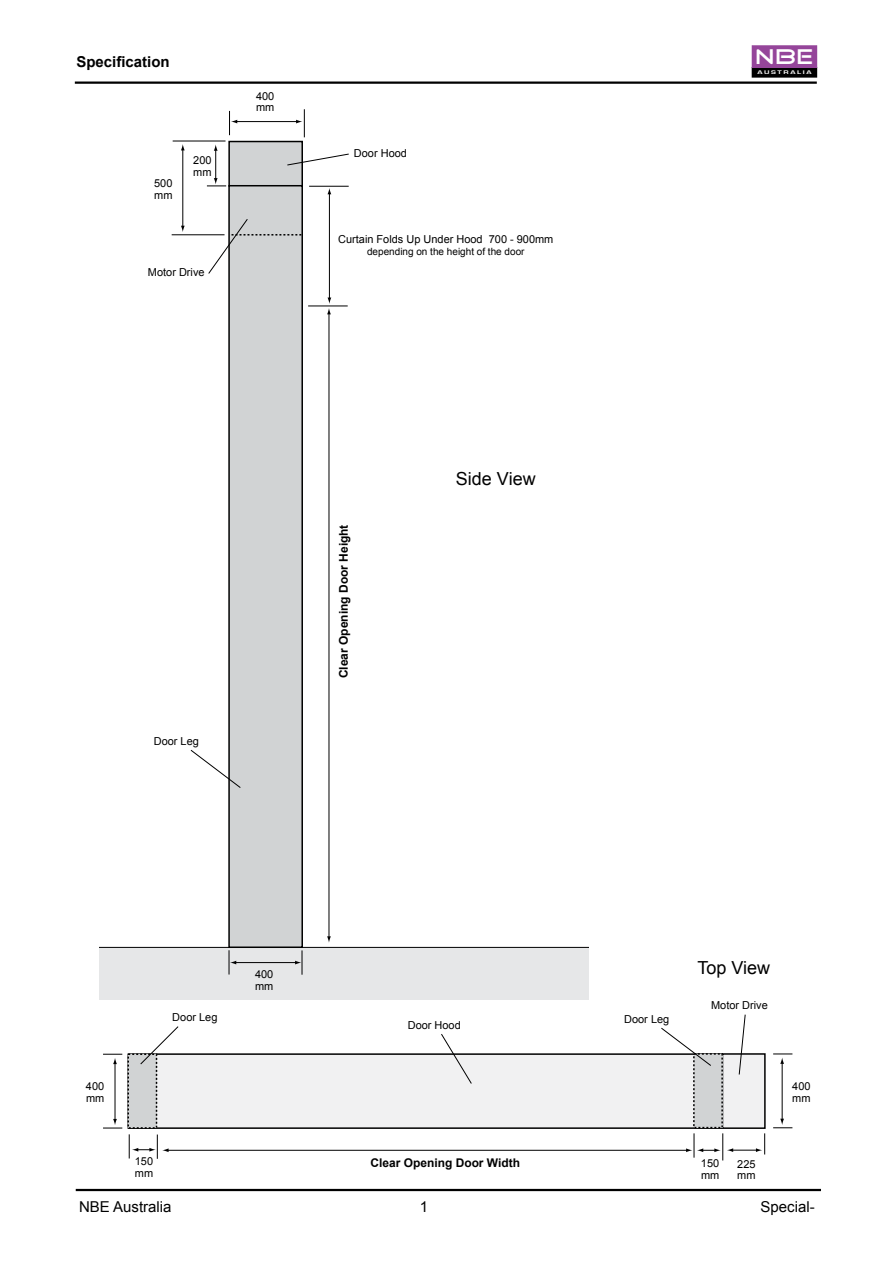
<style>
.page{position:relative;width:893px;height:1263px;background:#fff}
.page>*{position:absolute;margin:0;border:0;box-sizing:border-box;transform-origin:0 0}
.t1{font:21.6px "Good Times";color:#fff;scale:1.1 1}
.t2{font:18px "Arial";color:#000}
.t3{font:15px "Arial";color:#000}
.t4{font:700 15px "Arial";color:#000}
.t5{font:700 12px "Arial";color:#000}
.t6{font:10.95px/12px "Arial";color:#000}
.t7{font:10.05px "Arial";color:#000}
.t8{font:700 5.4px "Eurostile";letter-spacing:.2em;color:#fff;scale:1.5 1}
</style>
<div class="page">
<div style="left:229px;top:142px;width:73px;height:44px;background:#d1d3d4"></div>
<div style="left:228px;top:141px;width:75px;height:46px;border:1px solid #000"></div>
<div style="left:229px;top:186px;width:73px;height:761px;background:#d1d3d4"></div>
<div style="left:228px;top:185px;width:75px;height:763px;border:1px solid #000"></div>
<hr style="left:308px;top:306px;width:40px;height:1px;background:#000">
<hr style="left:173px;top:141px;width:53px;height:1px;background:#000">
<hr style="left:172px;top:234px;width:53px;height:1px;background:#000">
<hr style="left:236px;top:121px;width:61px;height:1px;background:#000">
<svg style="left:229px;top:111px;width:8px;height:24px"></svg>
<svg style="left:296px;top:109px;width:9px;height:28px"></svg>
<hr style="left:182px;top:149px;width:1px;height:78px;background:#000">
<svg style="left:181px;top:226px;width:4px;height:6px"></svg>
<svg style="left:181px;top:144px;width:4px;height:6px"></svg>
<hr style="left:215px;top:149px;width:1px;height:30px;background:#000">
<svg style="left:207px;top:178px;width:19px;height:9px"></svg>
<svg style="left:214px;top:144px;width:4px;height:7px"></svg>
<hr style="left:329px;top:313px;width:1px;height:624px;background:#000">
<hr style="left:329px;top:193px;width:1px;height:106px;background:#000">
<svg style="left:327px;top:297px;width:4px;height:17px"></svg>
<svg style="left:328px;top:188px;width:3px;height:6px"></svg>
<hr style="left:309px;top:186px;width:40px;height:1px;background:#000">
<svg style="left:100px;top:936px;width:488px;height:63px"></svg>
<svg style="left:208px;top:218px;width:93px;height:56px"></svg>
<svg style="left:190px;top:749px;width:51px;height:39px"></svg>
<svg style="left:287px;top:153px;width:62px;height:13px"></svg>
<hr style="left:167px;top:1150px;width:520px;height:1px;background:#000">
<svg style="left:129px;top:1134px;width:40px;height:25px"></svg>
<div style="left:128px;top:1054px;width:594px;height:74px;background:#f1f1f2"></div>
<div style="left:128px;top:1053px;width:595px;height:76px;border:1px solid #000"></div>
<div style="left:722px;top:1054px;width:43px;height:74px;background:#f1f1f2"></div>
<div style="left:722px;top:1053px;width:44px;height:76px;border:1px solid #000"></div>
<div style="left:128px;top:1054px;width:29px;height:74px;background:#d1d3d4"></div>
<div style="left:127px;top:1053px;width:30px;height:76px;border:1px dashed #000"></div>
<div style="left:694px;top:1054px;width:28px;height:73px;background:#d1d3d4"></div>
<svg style="left:686px;top:1133px;width:79px;height:27px"></svg>
<hr style="left:782px;top:1062px;width:1px;height:58px;background:#000">
<svg style="left:773px;top:1119px;width:19px;height:9px"></svg>
<svg style="left:773px;top:1053px;width:19px;height:11px"></svg>
<hr style="left:115px;top:1063px;width:1px;height:57px;background:#000">
<svg style="left:103px;top:1119px;width:19px;height:10px"></svg>
<svg style="left:103px;top:1054px;width:19px;height:10px"></svg>
<svg style="left:140px;top:1026px;width:39px;height:39px"></svg>
<svg style="left:661px;top:1027px;width:50px;height:39px"></svg>
<svg style="left:441px;top:1034px;width:31px;height:50px"></svg>
<svg style="left:739px;top:1014px;width:7px;height:61px"></svg>
<hr style="left:76px;top:1189px;width:745px;height:2px;background:#000">
<hr style="left:75px;top:82px;width:742px;height:2px;background:#000">
<div style="left:752px;top:67px;width:65px;height:10px;background:#000"></div>
<div style="left:752px;top:67px;width:65px;height:10px;border:1px solid #000"></div>
<div style="left:752px;top:46px;width:65px;height:21px;background:#95459a"></div>
<h3 class="t4" style="left:76px;top:53px;width:95px">Specification</h3>
<h1 class="t1" style="left:755px;top:47px;width:55px">nbe</h1>
<p class="t8" style="left:757px;top:69px;width:38px">AUSTRALIA</p>
<p class="t6" style="left:154px;top:177px;width:20px">500 mm</p>
<p class="t6" style="left:193px;top:154px;width:20px">200 mm</p>
<p class="t6" style="left:148px;top:266px;width:58px">Motor Drive</p>
<p class="t6" style="left:256px;top:91px;width:20px;line-height:10.9px">400 mm</p>
<p class="t6" style="left:354px;top:147px;width:55px">Door Hood</p>
<p class="t6" style="left:338px;top:233px;width:217px">Curtain Folds Up Under Hood 700 - 900mm</p>
<p class="t7" style="left:367px;top:246px;width:159px">depending on the height of the door</p>
<p class="t6" style="left:154px;top:735px;width:47px">Door Leg</p>
<p class="t5" style="left:337px;top:678px;width:155px;rotate:-90deg">Clear Opening Door Height</p>
<h2 class="t2" style="left:456px;top:469px;width:81px">Side View</h2>
<p class="t6" style="left:86px;top:1080px;width:20px">400 mm</p>
<p class="t6" style="left:255px;top:968px;width:20px">400 mm</p>
<p class="t6" style="left:172px;top:1011px;width:47px">Door Leg</p>
<p class="t6" style="left:624px;top:1013px;width:47px">Door Leg</p>
<p class="t6" style="left:408px;top:1019px;width:55px">Door Hood</p>
<p class="t6" style="left:135px;top:1155px;width:20px">150 mm</p>
<p class="t5" style="left:371px;top:1156px;width:151px">Clear Opening Door Width</p>
<h2 class="t2" style="left:698px;top:958px;width:74px">Top View</h2>
<p class="t6" style="left:711px;top:999px;width:58px">Motor Drive</p>
<p class="t6" style="left:701px;top:1157px;width:20px">150 mm</p>
<p class="t6" style="left:737px;top:1158px;width:20px;line-height:10.9px">225 mm</p>
<p class="t6" style="left:792px;top:1080px;width:20px">400 mm</p>
<h3 class="t3" style="left:79px;top:1198px;width:94px">NBE Australia</h3>
<h3 class="t3" style="left:420px;top:1198px;width:10px">1</h3>
<h3 class="t3" style="left:760px;top:1198px;width:56px">Special-</h3>
</div>
